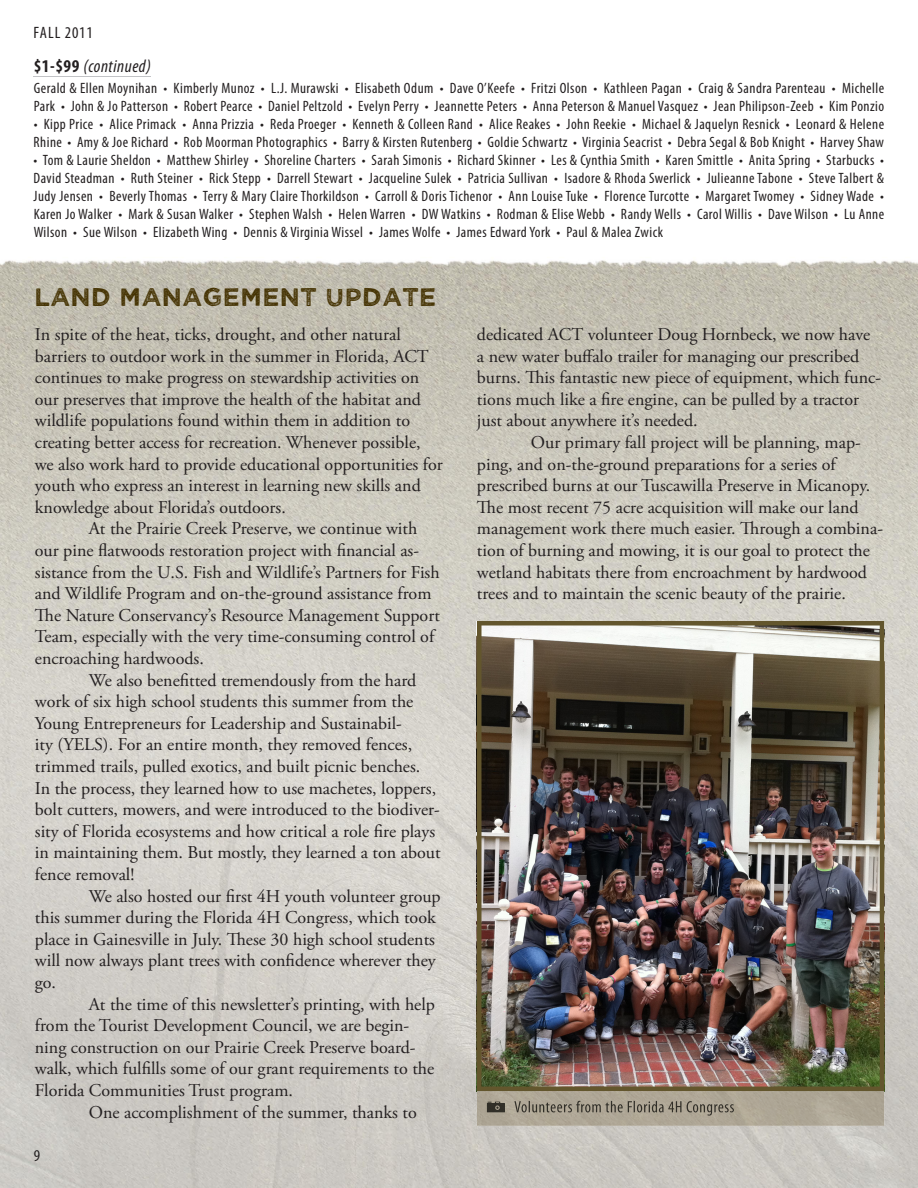
<style>
.page{position:relative;width:918px;height:1188px;background:#fff}
.page>*{position:absolute;margin:0;border:0;box-sizing:border-box;transform-origin:0 0}
.t1{font:25.5px "Wicked Grit";letter-spacing:.01em;color:#463404}
.t2{font:18px/21.6px "Adobe Garamond Pro";color:#231f20}
.t3{font:italic condensed 18px "Myriad Pro";letter-spacing:.03em;color:#231f20}
.t4{font:condensed 16.5px "Myriad Pro";letter-spacing:.05em;color:#231f20}
.t5{font:condensed 15px/18px "Myriad Pro";letter-spacing:.03em;color:#231f20}
.s1{font-weight:700;font-style:normal}
</style>
<div class="page">
<img style="left:0;top:260px;width:918px;height:928px">
<hr style="left:34px;top:76px;width:117px;height:1px;background:#c2c3c6">
<img style="left:477px;top:1091px;width:407px;height:35px">
<img style="left:477px;top:621px;width:407px;height:470px">
<img style="left:487px;top:1102px;width:19px;height:10px">
<img style="left:514px;top:1101px;width:220px;height:15px">
<p class="t4" style="left:34px;top:23px;width:61px">FALL 2011</p>
<p class="t3" style="left:34px;top:55px;width:119px"><span class="s1">$1-$99</span> (continued)</p>
<p class="t5" style="left:34px;top:79px;width:852px">Gerald &amp; Ellen Moynihan • Kimberly Munoz • L.J. Murawski • Elisabeth Odum • Dave O’Keefe • Fritzi Olson • Kathleen Pagan • Craig &amp; Sandra Parenteau • Michelle<br>Park • John &amp; Jo Patterson • Robert Pearce • Daniel Peltzold • Evelyn Perry • Jeannette Peters • Anna Peterson &amp; Manuel Vasquez • Jean Philipson-Zeeb • Kim Ponzio</p>
<p class="t5" style="left:34px;top:115px;width:852px">• Kipp Price • Alice Primack • Anna Prizzia • Reda Proeger • Kenneth &amp; Colleen Rand • Alice Reakes • John Reekie • Michael &amp; Jaquelyn Resnick • Leonard &amp; Helene<br>Rhine • Amy &amp; Joe Richard • Rob Moorman Photographics • Barry &amp; Kirsten Rutenberg • Goldie Schwartz • Virginia Seacrist • Debra Segal &amp; Bob Knight • Harvey Shaw</p>
<p class="t5" style="left:34px;top:151px;width:852px;text-align:justify">• Tom &amp; Laurie Sheldon • Matthew Shirley • Shoreline Charters • Sarah Simonis • Richard Skinner • Les &amp; Cynthia Smith • Karen Smittle • Anita Spring • Starbucks • David Steadman • Ruth Steiner • Rick Stepp • Darrell Stewart • Jacqueline Sulek • Patricia Sullivan • Isadore &amp; Rhoda Swerlick • Julieanne Tabone • Steve Talbert &amp; Judy Jensen • Beverly Thomas • Terry &amp; Mary Claire Thorkildson • Carroll &amp; Doris Tichenor • Ann Louise Tuke • Florence Turcotte • Margaret Twomey • Sidney Wade • Karen Jo Walker • Mark &amp; Susan Walker • Stephen Walsh • Helen Warren • DW Watkins • Rodman &amp; Elise Webb • Randy Wells • Carol Willis • Dave Wilson • Lu Anne Wilson • Sue Wilson • Elizabeth Wing • Dennis &amp; Virginia Wissel • James Wolfe • James EdwardYork • Paul &amp; Malea Zwick</p>
<h1 class="t1" style="left:34px;top:286px;width:404px">LAND MANAGEMENT UPDATE</h1>
<p class="t2" style="left:35px;top:324px;width:409px">in spite of the heat, ticks, drought, and other natural barriers to outdoor work in the summer in Florida, Act continues to make progress on stewardship activities on our preserves that improve the health of the habitat and wildlife populations found within them in addition to creating better access for recreation. Whenever possible, we also work hard to provide educational opportunities for youth who express an interest in learning new skills and knowledge about Florida’s outdoors.</p>
<p class="t2" style="left:35px;top:519px;width:407px;text-indent:54px">At the Prairie creek Preserve, we continue with our pine flatwoods restoration project with financial as&shy;sistance from the u.s. Fish and Wildlife’s Partners for Fish and Wildlife Program and on-the-ground assistance from The nature conservancy’s resource Management support team, especially with the very time-consuming control of encroaching hardwoods.</p>
<p class="t2" style="left:35px;top:670px;width:407px;text-indent:54px">We also benefitted tremendously from the hard work of six high school students this summer from the Young entrepreneurs for leadership and sustainabil-<br>ity (Yels). For an entire month, they removed fences, trimmed trails, pulled exotics, and built picnic benches.<br>in the process, they learned how to use machetes, loppers, bolt cutters, mowers, and were introduced to the biodiver&shy;sity of Florida ecosystems and how critical a role fire plays in maintaining them. But mostly, they learned a ton about fence removal!</p>
<p class="t2" style="left:35px;top:886px;width:407px;text-indent:54px">We also hosted our first 4h youth volunteer group this summer during the Florida 4h congress, which took place in Gainesville in July. These 30 high school students will now always plant trees with confidence wherever they go.</p>
<p class="t2" style="left:35px;top:994px;width:402px;text-indent:54px">At the time of this newsletter’s printing, with help from the tourist Development council, we are begin&shy;ning construction on our Prairie creek Preserve board&shy;walk, which fulfills some of our grant requirements to the Florida communities trust program.</p>
<p class="t2" style="left:89px;top:1102px;width:329px">one accomplishment of the summer, thanks to</p>
<p class="t4" style="left:34px;top:1146px;width:8px">9</p>
<p class="t2" style="left:477px;top:324px;width:406px">dedicated Act volunteer Doug hornbeck, we now have a new water buffalo trailer for managing our prescribed burns. This fantastic new piece of equipment, which func&shy;tions much like a fire engine, can be pulled by a tractor just about anywhere it’s needed.</p>
<p class="t2" style="left:477px;top:432px;width:408px;text-indent:54px">our primary fall project will be planning, map&shy;ping, and on-the-ground preparations for a series of prescribed burns at our tuscawilla Preserve in Micanopy.<br>The most recent 75 acre acquisition will make our land management work there much easier. Through a combina&shy;tion of burning and mowing, it is our goal to protect the wetland habitats there from encroachment by hardwood trees and to maintain the scenic beauty of the prairie.</p>
</div>
